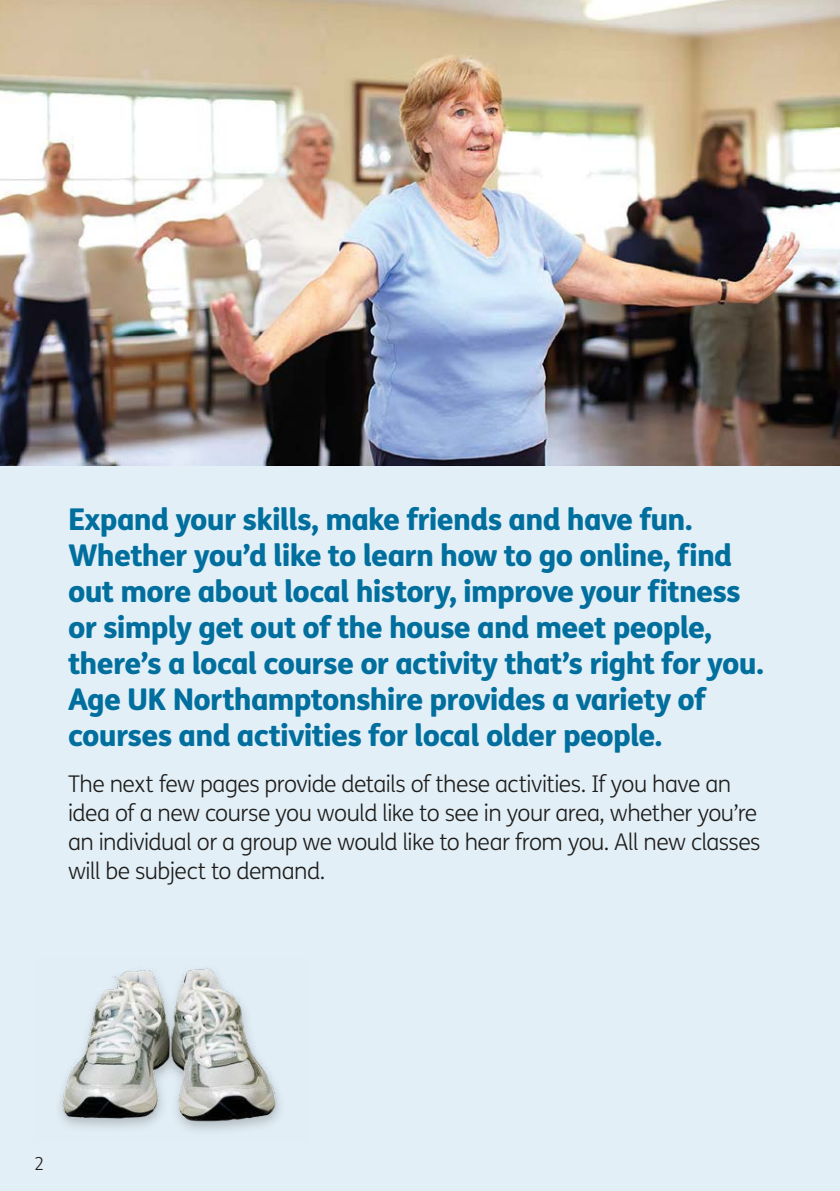
<style>
.page{position:relative;width:840px;height:1191px;background:#fff}
.page>*{position:absolute;margin:0;border:0;box-sizing:border-box;transform-origin:0 0}
.t1{font:800 30px/36px "FS Me";letter-spacing:-.025em;color:#006f9e}
.t2{font:300 23px/29px "FS Me";letter-spacing:-.025em;color:#1d1d1b}
.t3{font:300 18px "FS Me";color:#1d1d1b}
</style>
<div class="page">
<div style="left:0;top:0;width:839px;height:1191px;background:#e3eff7"></div>
<img style="left:0;top:0;width:839px;height:465px">
<img style="left:58px;top:968px;width:222px;height:163px">
<p class="t1" style="left:68px;top:501px;width:696px">Expand your skills, make friends and have fun.<br>Whether you’d like to learn how to go online, find out more about local history, improve your fitness or simply get out of the house and meet people, there’s a local course or activity that’s right for you.<br>Age UK Northamptonshire provides a variety of courses and activities for local older people.</p>
<p class="t2" style="left:68px;top:770px;width:693px">The next few pages provide details of these activities. If you have an idea of a new course you would like to see in your area, whether you’re an individual or a group we would like to hear from you. All new classes will be subject to demand.</p>
<p class="t3" style="left:34px;top:1153px;width:12px">2</p>
</div>
